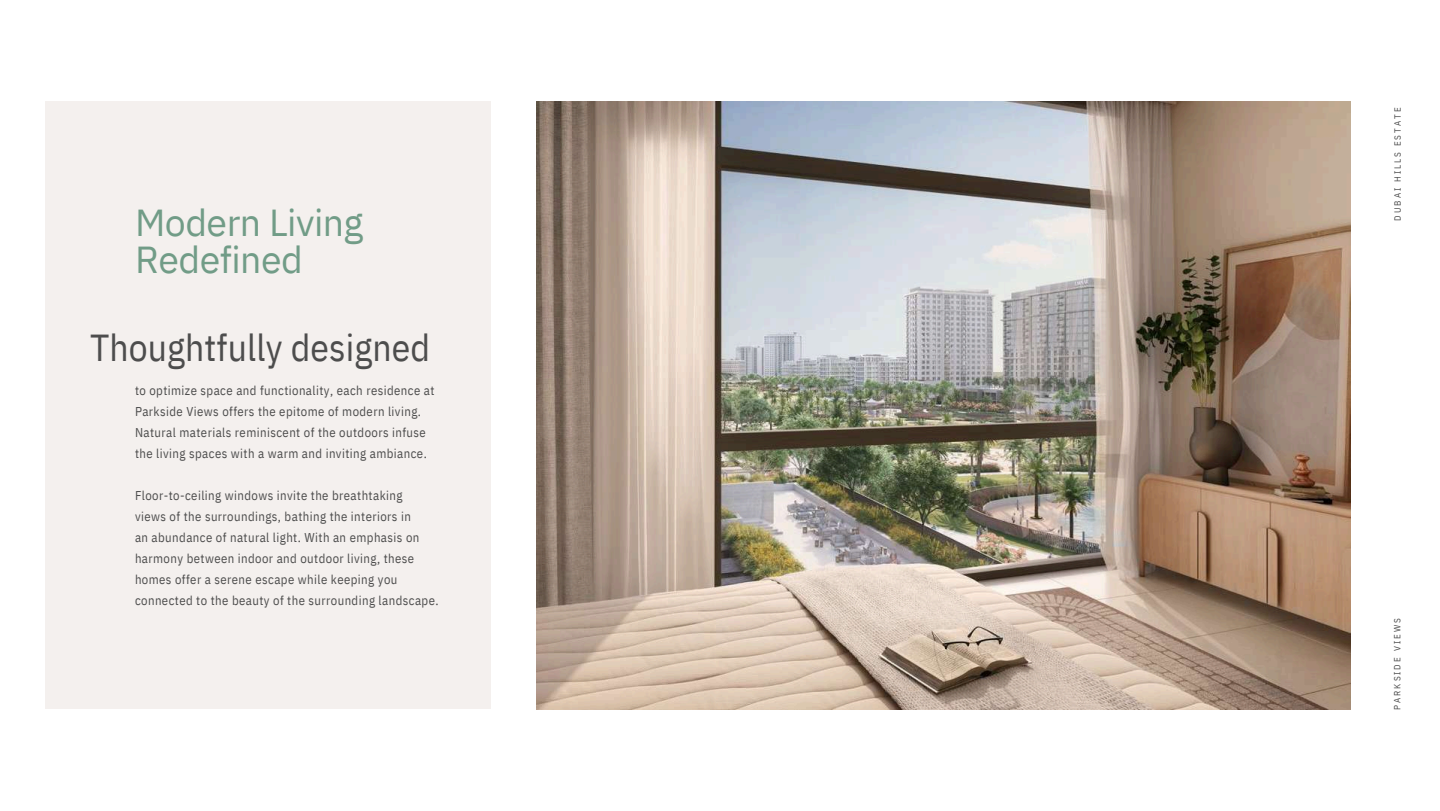
<style>
.page{position:relative;width:1440px;height:811px;background:#fff}
.page>*{position:absolute;margin:0;border:0;box-sizing:border-box;transform-origin:0 0}
.t1{font:37.5px/37.1px "IBM Plex Sans";letter-spacing:-.015em;color:#719c87}
.t2{font:37.5px "IBM Plex Sans Cond";letter-spacing:.005em;color:#4d4d4d}
.t3{font:12.75px/20.9px "IBM Plex Sans Cond";letter-spacing:.035em;color:#4d4d4d}
.t4{font:9px "IBM Plex Sans Cond";letter-spacing:.22em;color:#4d4d4d}
</style>
<div class="page">
<img style="left:536px;top:102px;width:814px;height:606px">
<div style="left:45px;top:102px;width:446px;height:606px;background:#f4f0ee"></div>
<h1 class="t1" style="left:135px;top:203px;width:230px">Modern Living<br>Redefined</h1>
<h1 class="t2" style="left:90px;top:322px;width:342px">Thoughtfully designed</h1>
<p class="t3" style="left:135px;top:380px;width:301px">to optimize space and functionality, each residence at Parkside Views offers the epitome of modern living.<br>Natural materials reminiscent of the outdoors infuse the living spaces with a warm and inviting ambiance.</p>
<p class="t3" style="left:135px;top:485px;width:305px">Floor-to-ceiling windows invite the breathtaking<br>views of the surroundings, bathing the interiors in<br>an abundance of natural light. With an emphasis on harmony between indoor and outdoor living, these homes offer a serene escape while keeping you connected to the beauty of the surrounding landscape.</p>
<p class="t4" style="left:1391px;top:220px;width:114px;rotate:-90deg">DUBAI HILLS ESTATE</p>
<p class="t4" style="left:1391px;top:709px;width:93px;rotate:-90deg">PARKSIDE VIEWS</p>
</div>
